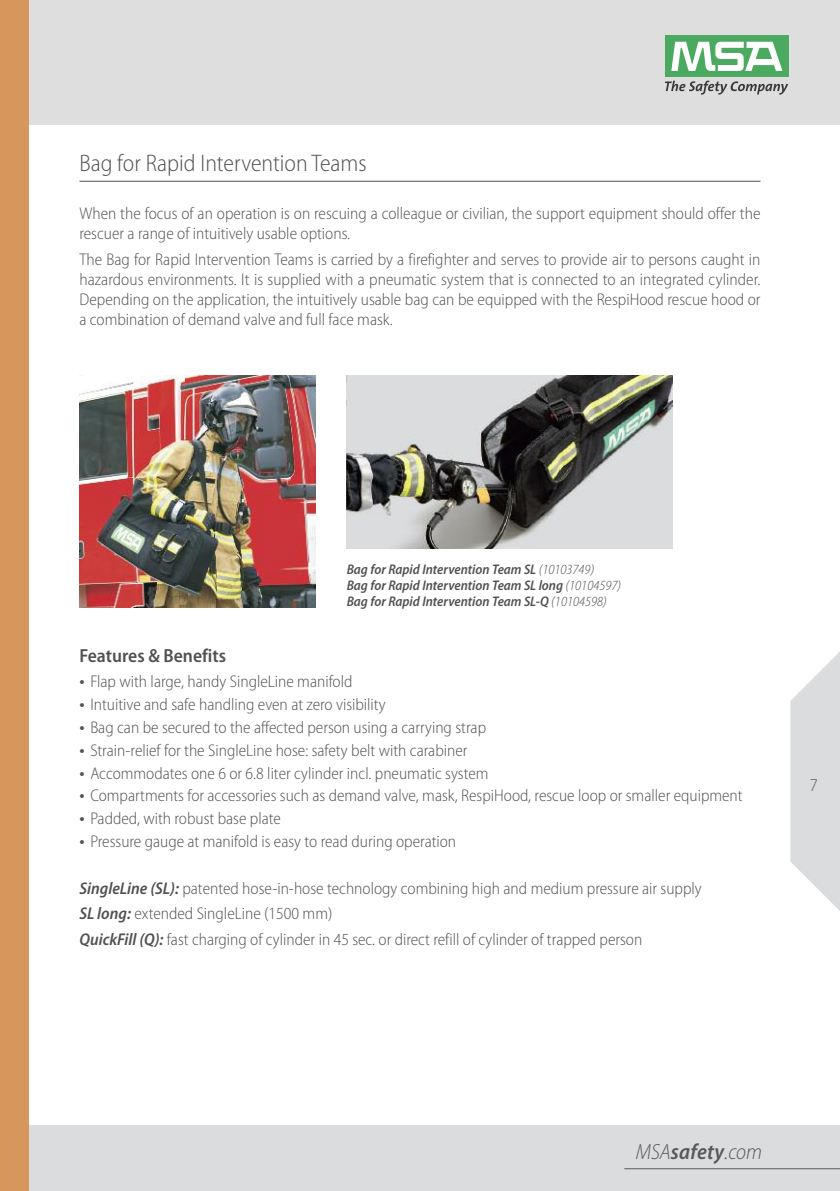
<style>
.page{position:relative;width:840px;height:1191px;background:#fff}
.page>*{position:absolute;margin:0;border:0;box-sizing:border-box;transform-origin:0 0}
.t1{font:300 semi-condensed 24px "Myriad Pro";color:#525152}
.t2{font:italic 300 semi-condensed 22px "Myriad Pro";color:#58595c}
.t3{font:600 semi-condensed 19px "Myriad Pro";color:#525152}
.t4{font:300 semi-condensed 18px "Myriad Pro";color:#58595c}
.t5{font:300 semi-condensed 17px/20px "Myriad Pro";color:#525152}
.t6{font:italic 600 semi-condensed 14px/16px "Myriad Pro";color:#525152}
.s1{font-weight:300}
.s2{font-weight:400;font-size:19px}
.s3{font-weight:600;font-style:italic}
.s4{font-weight:600}
</style>
<div class="page">
<div style="left:0;top:0;width:839px;height:125px;background:#dfdedf"></div>
<div style="left:0;top:1125px;width:839px;height:66px;background:#dbdcdd"></div>
<svg style="left:790px;top:653px;width:49px;height:257px"></svg>
<div style="left:664px;top:36px;width:124px;height:41px;background:#4baa5f"></div>
<svg style="left:671px;top:42px;width:111px;height:29px"></svg>
<svg style="left:665px;top:81px;width:122px;height:14px"></svg>
<hr style="left:624px;top:1168px;width:215px;height:1px;background:#58595c">
<img style="left:79px;top:375px;width:237px;height:232px">
<img style="left:347px;top:375px;width:325px;height:173px">
<hr style="left:79px;top:181px;width:681px;height:1px;background:#525152">
<div style="left:0;top:0;width:28px;height:1191px;background:#d7965c"></div>
<h1 class="t1" style="left:79px;top:150px;width:289px">Bag for Rapid Intervention Teams</h1>
<p class="t5" style="left:79px;top:204px;width:682px">When the focus of an operation is on rescuing a colleague or civilian, the support equipment should offer the rescuer a range of intuitively usable options.</p>
<p class="t5" style="left:79px;top:250px;width:682px;text-align:justify">The Bag for Rapid Intervention Teams is carried by a firefighter and serves to provide air to persons caught in hazardous environments. It is supplied with a pneumatic system that is connected to an integrated cylinder.<br>Depending on the application, the intuitively usable bag can be equipped with the RespiHood rescue hood or a combination of demand valve and full face mask.</p>
<p class="t6" style="left:346px;top:561px;width:276px">Bag for Rapid Intervention Team SL <span class="s1">(10103749)<br></span>Bag for Rapid Intervention Team SL long <span class="s1">(10104597)<br></span>Bag for Rapid Intervention Team SL-Q <span class="s1">(10104598)</span></p>
<p class="t3" style="left:79px;top:645px;width:148px">Features &amp; Benefits</p>
<p class="t5" style="left:79px;top:672px;width:274px"><span class="s2">•</span> Flap with large, handy SingleLine manifold</p>
<p class="t5" style="left:79px;top:695px;width:308px"><span class="s2">•</span> Intuitive and safe handling even at zero visibility</p>
<p class="t5" style="left:79px;top:717px;width:408px"><span class="s2">•</span> Bag can be secured to the affected person using a carrying strap</p>
<p class="t5" style="left:79px;top:740px;width:389px"><span class="s2">•</span> Strain-relief for the SingleLine hose: safety belt with carabiner</p>
<p class="t5" style="left:79px;top:763px;width:410px"><span class="s2">•</span> Accommodates one 6 or 6.8 liter cylinder incl. pneumatic system</p>
<p class="t5" style="left:79px;top:786px;width:664px"><span class="s2">•</span> Compartments for accessories such as demand valve, mask, RespiHood, rescue loop or smaller equipment</p>
<p class="t5" style="left:79px;top:809px;width:203px"><span class="s2">•</span> Padded, with robust base plate</p>
<p class="t5" style="left:79px;top:832px;width:378px"><span class="s2">•</span> Pressure gauge at manifold is easy to read during operation</p>
<p class="t5" style="left:79px;top:875px;width:623px;line-height:25.6px"><span class="s3">SingleLine (SL):</span> patented hose-in-hose technology combining high and medium pressure air supply<br><span class="s3">SL long:</span> extended SingleLine (1500 mm)<br><span class="s3">QuickFill (Q):</span> fast charging of cylinder in 45 sec. or direct refill of cylinder of trapped person</p>
<p class="t4" style="left:809px;top:775px;width:10px">7</p>
<p class="t2" style="left:635px;top:1139px;width:128px">MSA<span class="s4">safety</span>.com</p>
</div>
